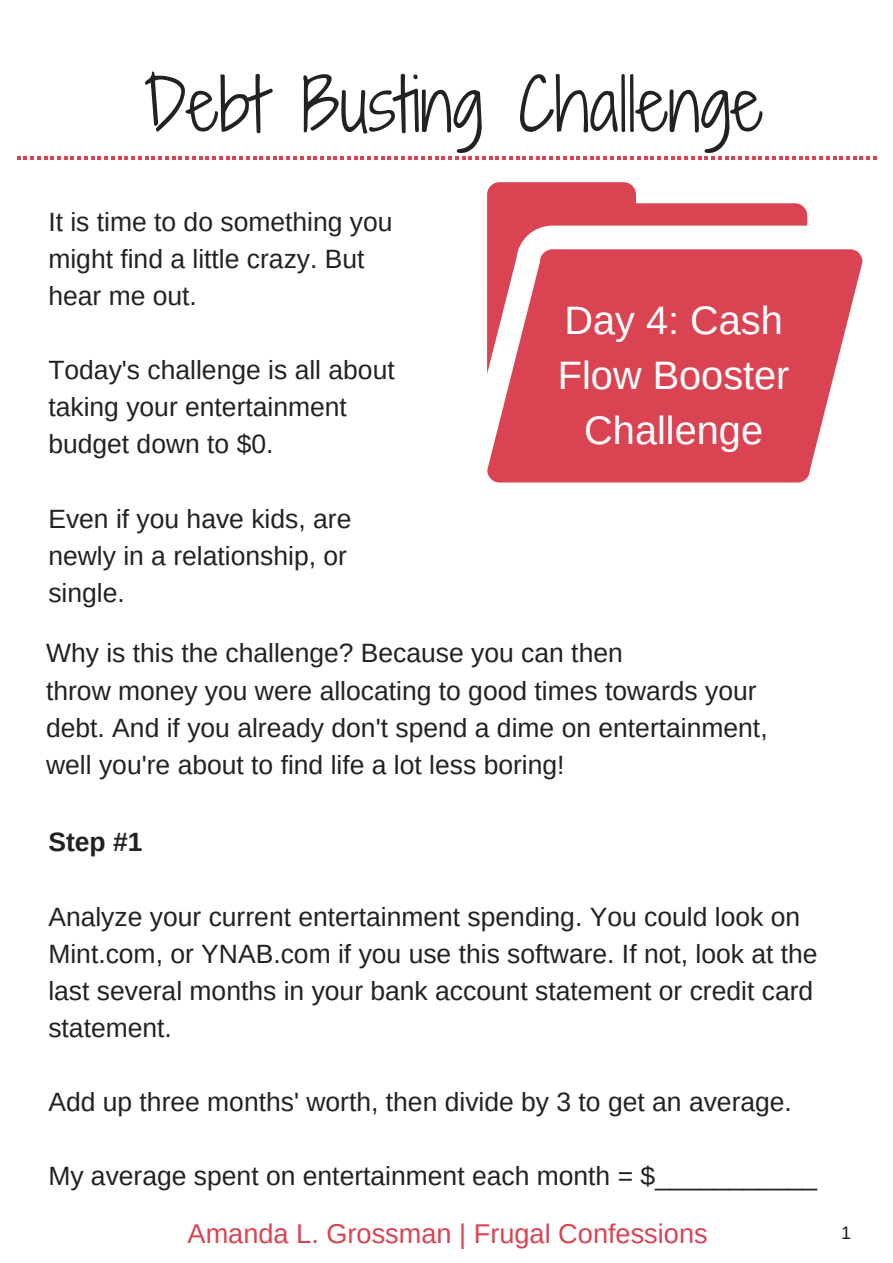
<style>
.page{position:relative;width:893px;height:1263px;background:#fff}
.page>*{position:absolute;margin:0;border:0;box-sizing:border-box;transform-origin:0 0}
.t1{font:69.45px "Shadows Into Light Two";color:#222}
.t2{font:39.75px/55.1px "Arimo";color:#fff;text-align:center}
.t3{font:27.15px "Arimo";color:#da4352}
.t4{font:26.4px/37px "Arimo";color:#222}
.t5{font:700 26.4px "Arimo";color:#222}
.t6{font:18.15px "Arimo";color:#222}
</style>
<div class="page">
<svg style="left:487px;top:249px;width:375px;height:233px;background:#df5d6a"></svg>
<svg style="left:487px;top:182px;width:320px;height:192px;fill:#da4352"></svg>
<svg style="left:17px;top:156px;width:859px;height:4px"></svg>
<h1 class="t1" style="left:144px;top:56px;width:621px">Debt Busting Challenge</h1>
<p class="t4" style="left:48px;top:203px;width:346px">It is time to do something you might find a little crazy. But hear me out.</p>
<p class="t4" style="left:48px;top:351px;width:348px">Today's challenge is all about taking your entertainment budget down to $0.</p>
<h2 class="t2" style="left:558px;top:293px;width:233px">Day 4: Cash<br>Flow Booster<br>Challenge</h2>
<p class="t4" style="left:48px;top:500px;width:304px">Even if you have kids, are newly in a relationship, or single.</p>
<p class="t4" style="left:46px;top:635px;width:723px">Why is this the challenge? Because you can then<br>throw money you were allocating to good times towards your debt. And if you already don't spend a dime on entertainment, well you're about to find life a lot less boring!</p>
<p class="t5" style="left:48px;top:824px;width:96px">Step #1</p>
<p class="t4" style="left:48px;top:898px;width:770px">Analyze your current entertainment spending. You could look on Mint.com, or YNAB.com if you use this software. If not, look at the last several months in your bank account statement or credit card statement.</p>
<p class="t4" style="left:48px;top:1083px;width:745px">Add up three months' worth, then divide by 3 to get an average.</p>
<p class="t4" style="left:48px;top:1157px;width:770px">My average spent on entertainment each month = $___________</p>
<p class="t3" style="left:187px;top:1216px;width:521px">Amanda L. Grossman | Frugal Confessions</p>
<p class="t6" style="left:841px;top:1221px;width:12px">1</p>
</div>
